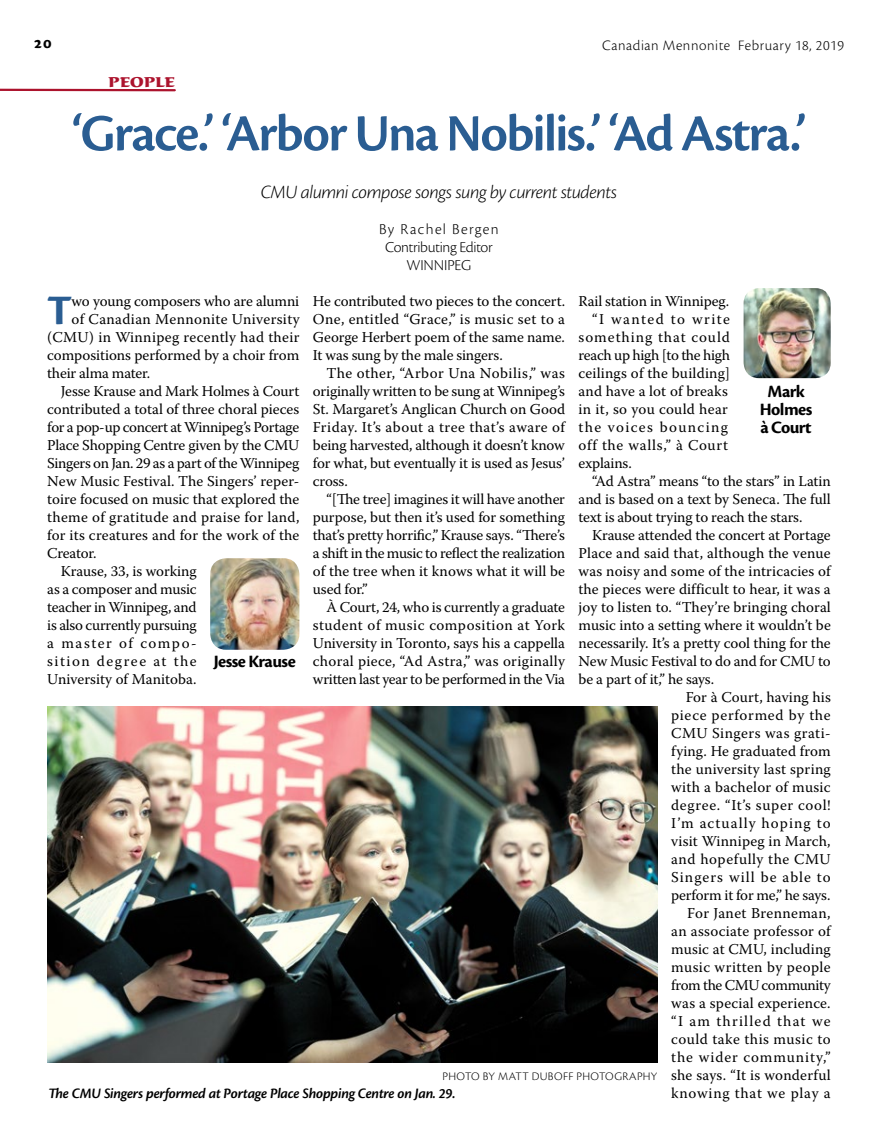
<style>
.page{position:relative;width:878px;height:1148px;background:#fff}
.page>*{position:absolute;margin:0;border:0;box-sizing:border-box;transform-origin:0 0}
.t1{font:600 54px "Cronos Pro";letter-spacing:-.03em;color:#2a5d92}
.t2{font:700 43.65px "Cronos Pro";color:#2a5d92}
.t3{font:700 21px "Sava Pro";letter-spacing:-.015em;color:#ac132d}
.t4{font:italic 300 19.5px "Cronos Pro";letter-spacing:-.025em;color:#000}
.t5{font:700 18px/18px "Cronos Pro";letter-spacing:-.03em;color:#000;text-align:center}
.t6{font:300 15.75px/18px "Cronos Pro";letter-spacing:-.01em;color:#000;text-align:center}
.t7{font:15px/18px "Warnock Pro";letter-spacing:.005em;color:#000;text-align:justify}
.t8{font:15px "Warnock Pro";letter-spacing:-.025em;color:#000}
.t9{font:15px "Warnock Pro";letter-spacing:.025em;color:#000}
.t10{font:15px "Warnock Pro";letter-spacing:-.02em;color:#000}
.t11{font:italic 600 15px "Cronos Pro";letter-spacing:-.02em;color:#000}
.t12{font:15px "Warnock Pro";letter-spacing:.03em;color:#000}
.t13{font:15px "Warnock Pro";letter-spacing:.045em;color:#000}
.t14{font:15px "Warnock Pro";letter-spacing:.07em;color:#000}
.t15{font:300 15px "Cronos Pro";letter-spacing:.04em;color:#000}
.t16{font:15px "Warnock Pro";letter-spacing:.1em;color:#000}
.t17{font:15px "Warnock Pro";letter-spacing:-.015em;color:#000}
.t18{font:15px "Warnock Pro";letter-spacing:.04em;color:#000}
.t19{font:15px "Warnock Pro";letter-spacing:.06em;color:#000}
.t20{font:15px "Warnock Pro";letter-spacing:.065em;color:#000}
.t21{font:15px "Warnock Pro";letter-spacing:.035em;color:#000}
.t22{font:15px "Warnock Pro";letter-spacing:.08em;color:#000}
.t23{font:15px "Warnock Pro";letter-spacing:.05em;color:#000}
.t24{font:15px "Warnock Pro";letter-spacing:.09em;color:#000}
.t25{font:15px "Warnock Pro";letter-spacing:.095em;color:#000}
.t26{font:300 12px "Cronos Pro";letter-spacing:.03em;color:#000}
</style>
<div class="page">
<svg style="left:0;top:88px;width:176px;height:4px"></svg>
<img style="left:47px;top:706px;width:610px;height:356px">
<img style="left:210px;top:558px;width:89px;height:91px">
<img style="left:743px;top:288px;width:87px;height:90px">
<p class="t5" style="left:34px;top:34px;width:19px">20</p>
<p class="t15" style="left:602px;top:36px;width:243px">Canadian Mennonite February 18, 2019</p>
<h3 class="t3" style="left:108px;top:66px;width:68px">people</h3>
<h1 class="t1" style="left:72px;top:102px;width:736px">‘Grace.’ ‘Arbor Una Nobilis.’ ‘Ad Astra.’</h1>
<h3 class="t4" style="left:261px;top:181px;width:358px">CMU alumni compose songs sung by current students</h3>
<p class="t6" style="left:379px;top:220px;width:121px">By Rachel Bergen<br>Contributing Editor<br>WINNIPEG</p>
<h2 class="t2" style="left:47px;top:285px;width:26px">T</h2>
<p class="t7" style="left:71px;top:292px;width:229px">wo young composers who are alumni</p>
<p class="t7" style="left:313px;top:292px;width:254px">He contributed two pieces to the concert.<br>One, entitled “Grace,” is music set to a George Herbert poem of the same name.<br>It was sung by the male singers.</p>
<p class="t7" style="left:313px;top:364px;width:254px;text-indent:13px">The other, “Arbor Una Nobilis,” was originally written to be sung at Winnipeg’s St. Margaret’s Anglican Church on Good Friday. It’s about a tree that’s aware of being harvested, although it doesn’t know for what, but eventually it is used as Jesus’ cross.</p>
<p class="t7" style="left:313px;top:490px;width:254px;text-indent:13px">“[The tree] imagines it will have another purpose, but then it’s used for something that’s pretty horrific,” Krause says. “There’s a shift in the music to reflect the realization of the tree when it knows what it will be used for.”</p>
<p class="t7" style="left:313px;top:598px;width:254px;text-indent:13px">À Court, 24, who is currently a graduate student of music composition at York University in Toronto, says his a cappella choral piece, “Ad Astra,” was originally written last year to be performed in the Via</p>
<p class="t7" style="left:578px;top:292px;width:152px">Rail station in Winnipeg.</p>
<p class="t25" style="left:592px;top:310px;width:139px">“I wanted to write</p>
<p class="t20" style="left:578px;top:328px;width:153px">something that could</p>
<p class="t10" style="left:578px;top:346px;width:153px">reach up high [to the high</p>
<p class="t7" style="left:578px;top:364px;width:153px">ceilings of the building]</p>
<p class="t7" style="left:578px;top:382px;width:151px">and have a lot of breaks</p>
<p class="t7" style="left:578px;top:400px;width:151px">in it, so you could hear</p>
<p class="t24" style="left:578px;top:418px;width:151px">the voices bouncing</p>
<p class="t13" style="left:578px;top:436px;width:151px">off the walls,” à Court</p>
<p class="t7" style="left:578px;top:454px;width:55px">explains.</p>
<p class="t7" style="left:592px;top:472px;width:240px">“Ad Astra” means “to the stars” in Latin</p>
<p class="t7" style="left:578px;top:490px;width:253px">and is based on a text by Seneca. The full</p>
<p class="t7" style="left:578px;top:508px;width:226px">text is about trying to reach the stars.</p>
<p class="t7" style="left:592px;top:526px;width:240px">Krause attended the concert at Portage</p>
<p class="t7" style="left:578px;top:544px;width:254px">Place and said that, although the venue</p>
<p class="t7" style="left:578px;top:562px;width:253px">was noisy and some of the intricacies of</p>
<p class="t7" style="left:578px;top:580px;width:253px">the pieces were difficult to hear, it was a</p>
<p class="t7" style="left:578px;top:598px;width:254px">joy to listen to. “They’re bringing choral</p>
<p class="t7" style="left:578px;top:616px;width:254px">music into a setting where it wouldn’t be</p>
<p class="t7" style="left:578px;top:634px;width:253px">necessarily. It’s a pretty cool thing for the</p>
<p class="t7" style="left:578px;top:652px;width:253px">New Music Festival to do and for CMU to</p>
<p class="t7" style="left:578px;top:670px;width:137px">be a part of it,” he says.</p>
<p class="t7" style="left:685px;top:688px;width:146px">For à Court, having his</p>
<p class="t13" style="left:671px;top:706px;width:161px">piece performed by the</p>
<p class="t12" style="left:671px;top:724px;width:161px">CMU Singers was grati-</p>
<p class="t7" style="left:671px;top:742px;width:161px">fying. He graduated from</p>
<p class="t7" style="left:671px;top:760px;width:161px">the university last spring</p>
<p class="t7" style="left:671px;top:778px;width:161px">with a bachelor of music</p>
<p class="t18" style="left:671px;top:796px;width:161px">degree. “It’s super cool!</p>
<p class="t14" style="left:671px;top:814px;width:161px">I’m actually hoping to</p>
<p class="t7" style="left:671px;top:832px;width:161px">visit Winnipeg in March,</p>
<p class="t21" style="left:671px;top:850px;width:161px">and hopefully the CMU</p>
<p class="t14" style="left:671px;top:868px;width:161px">Singers will be able to</p>
<p class="t7" style="left:671px;top:886px;width:161px">perform it for me,” he says.</p>
<p class="t9" style="left:687px;top:904px;width:145px">For Janet Brenneman,</p>
<p class="t7" style="left:671px;top:922px;width:161px">an associate professor of</p>
<p class="t7" style="left:671px;top:940px;width:161px">music at CMU, including</p>
<p class="t9" style="left:671px;top:958px;width:161px">music written by people</p>
<p class="t8" style="left:671px;top:976px;width:161px">from the CMU community</p>
<p class="t7" style="left:671px;top:994px;width:161px">was a special experience.</p>
<p class="t22" style="left:671px;top:1012px;width:161px">“I am thrilled that we</p>
<p class="t12" style="left:671px;top:1030px;width:161px">could take this music to</p>
<p class="t19" style="left:671px;top:1048px;width:161px">the wider community,”</p>
<p class="t7" style="left:671px;top:1066px;width:161px">she says. “It is wonderful</p>
<p class="t23" style="left:671px;top:1084px;width:161px">knowing that we play a</p>
<p class="t9" style="left:71px;top:310px;width:229px">of Canadian Mennonite University</p>
<p class="t7" style="left:47px;top:328px;width:254px">(CMU) in Winnipeg recently had their</p>
<p class="t7" style="left:47px;top:346px;width:253px">compositions performed by a choir from</p>
<p class="t7" style="left:47px;top:364px;width:104px">their alma mater.</p>
<p class="t7" style="left:61px;top:382px;width:240px">Jesse Krause and Mark Holmes à Court</p>
<p class="t7" style="left:47px;top:400px;width:253px">contributed a total of three choral pieces</p>
<p class="t8" style="left:47px;top:418px;width:253px">for a pop-up concert at Winnipeg’s Portage</p>
<p class="t7" style="left:47px;top:436px;width:253px">Place Shopping Centre given by the CMU</p>
<p class="t8" style="left:47px;top:454px;width:253px">Singers on Jan. 29 as a part of the Winnipeg</p>
<p class="t7" style="left:47px;top:472px;width:254px">New Music Festival. The Singers’ reper-</p>
<p class="t7" style="left:47px;top:490px;width:253px">toire focused on music that explored the</p>
<p class="t7" style="left:47px;top:508px;width:254px">theme of gratitude and praise for land,</p>
<p class="t7" style="left:47px;top:526px;width:253px">for its creatures and for the work of the</p>
<p class="t17" style="left:47px;top:544px;width:51px">Creator.</p>
<p class="t7" style="left:61px;top:562px;width:137px">Krause, 33, is working</p>
<p class="t17" style="left:47px;top:580px;width:151px">as a composer and music</p>
<p class="t10" style="left:47px;top:598px;width:151px">teacher in Winnipeg, and</p>
<p class="t10" style="left:47px;top:616px;width:151px">is also currently pursuing</p>
<p class="t16" style="left:47px;top:634px;width:151px">a master of compo-</p>
<p class="t16" style="left:47px;top:652px;width:151px">sition degree at the</p>
<p class="t7" style="left:47px;top:670px;width:151px">University of Manitoba.</p>
<p class="t5" style="left:759px;top:382px;width:54px">Mark<br>Holmes à Court</p>
<p class="t5" style="left:214px;top:652px;width:84px">Jesse Krause</p>
<p class="t26" style="left:442px;top:1069px;width:216px">PHOTO BY MATT DUBOFF PHOTOGRAPHY</p>
<p class="t11" style="left:49px;top:1085px;width:408px">The CMU Singers performed at Portage Place Shopping Centre on Jan. 29.</p>
</div>
